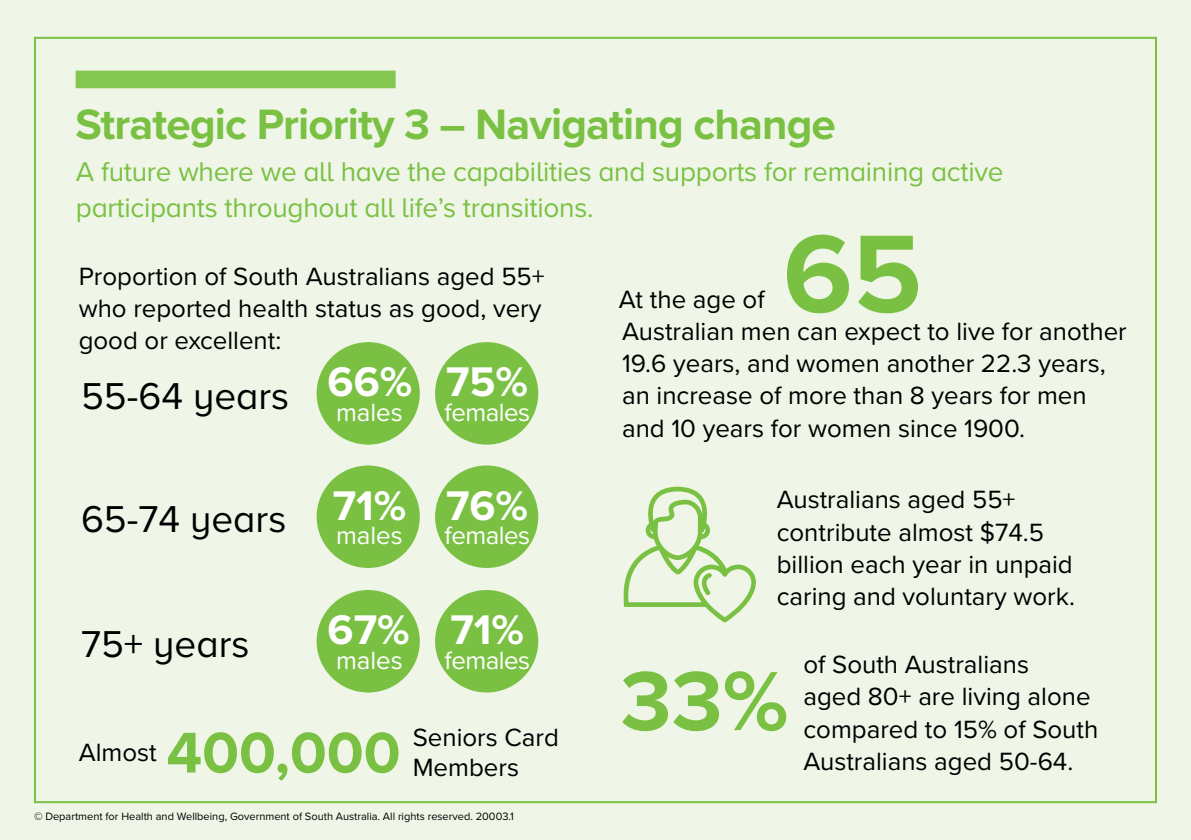
<style>
.page{position:relative;width:1191px;height:840px;background:#fff}
.page>*{position:absolute;margin:0;border:0;box-sizing:border-box;transform-origin:0 0}
.t1{font:700 114.2px "Proxima Nova";color:#7ac143}
.t2{font:700 86.8px "Proxima Nova";color:#7ac143}
.t3{font:700 59.4px "Proxima Nova";color:#7ac143}
.t4{font:700 44px "Proxima Nova";letter-spacing:-.02em;color:#7ac143}
.t5{font:700 43px "Proxima Nova";color:#fff}
.t6{font:38.8px "Proxima Nova";color:#000}
.t7{font:28px/36px "Proxima Nova";letter-spacing:-.01em;color:#7ac143}
.t8{font:25.8px/32.2px "Proxima Nova";color:#000}
.t9{font:25.8px "Proxima Nova";letter-spacing:-.02em;color:#fff}
.t10{font:11px "Proxima Nova";color:#000}
</style>
<div class="page">
<div style="left:0;top:0;width:1191px;height:839px;background:#eff6e8"></div>
<div style="left:317px;top:342px;width:103px;height:102px;background:#7ac143;border-radius:50%"></div>
<div style="left:435px;top:342px;width:103px;height:102px;background:#7ac143;border-radius:50%"></div>
<div style="left:317px;top:465px;width:103px;height:102px;background:#7ac143;border-radius:50%"></div>
<div style="left:435px;top:465px;width:103px;height:102px;background:#7ac143;border-radius:50%"></div>
<div style="left:317px;top:589px;width:103px;height:103px;background:#7ac143;border-radius:50%"></div>
<div style="left:435px;top:589px;width:103px;height:103px;background:#7ac143;border-radius:50%"></div>
<svg style="left:623px;top:486px;width:133px;height:136px"></svg>
<div style="left:76px;top:71px;width:319px;height:17px;background:#85c653"></div>
<h3 class="t4" style="left:76px;top:92px;width:762px">Strategic Priority 3 – Navigating change</h3>
<p class="t7" style="left:76px;top:152px;width:929px">A future where we all have the capabilities and supports for remaining active participants throughout all life’s transitions.</p>
<p class="t8" style="left:79px;top:258px;width:467px">Proportion of South Australians aged 55+ who reported health status as good, very good or excellent:</p>
<h3 class="t6" style="left:81px;top:366px;width:210px">55-64 years</h3>
<h3 class="t6" style="left:81px;top:490px;width:207px">65-74 years</h3>
<h3 class="t6" style="left:81px;top:614px;width:170px">75+ years</h3>
<h3 class="t5" style="left:328px;top:349px;width:202px">66% 75%</h3>
<p class="t9" style="left:336px;top:392px;width:68px">males</p>
<p class="t9" style="left:444px;top:392px;width:87px">females</p>
<h3 class="t5" style="left:333px;top:473px;width:197px">71% 76%</h3>
<p class="t9" style="left:336px;top:516px;width:68px">males</p>
<p class="t9" style="left:444px;top:516px;width:87px">females</p>
<h3 class="t5" style="left:328px;top:597px;width:198px">67% 71%</h3>
<p class="t9" style="left:336px;top:640px;width:68px">males</p>
<p class="t9" style="left:444px;top:640px;width:87px">females</p>
<p class="t8" style="left:79px;top:735px;width:80px">Almost</p>
<h3 class="t3" style="left:167px;top:708px;width:235px">400,000</h3>
<p class="t8" style="left:413px;top:721px;width:148px;line-height:30.2px">Seniors Card<br>Members</p>
<p class="t10" style="left:34px;top:807px;width:481px">© Department for Health and Wellbeing, Government of South Australia. All rights reserved. 20003.1</p>
<h1 class="t1" style="left:783px;top:188px;width:140px">65</h1>
<p class="t8" style="left:619px;top:282px;width:509px">At the age of<br>Australian men can expect to live for another</p>
<p class="t8" style="left:622px;top:346px;width:485px">19.6 years, and women another 22.3 years, an increase of more than 8 years for men and 10 years for women since 1900.</p>
<p class="t8" style="left:776px;top:482px;width:300px">Australians aged 55+ contribute almost $74.5 billion each year in unpaid caring and voluntary work.</p>
<h2 class="t2" style="left:620px;top:636px;width:169px">33%</h2>
<p class="t8" style="left:803px;top:646px;width:296px">of South Australians<br>aged 80+ are living alone compared to 15% of South</p>
<p class="t8" style="left:803px;top:743px;width:271px">Australians aged 50-64.</p>
</div>
